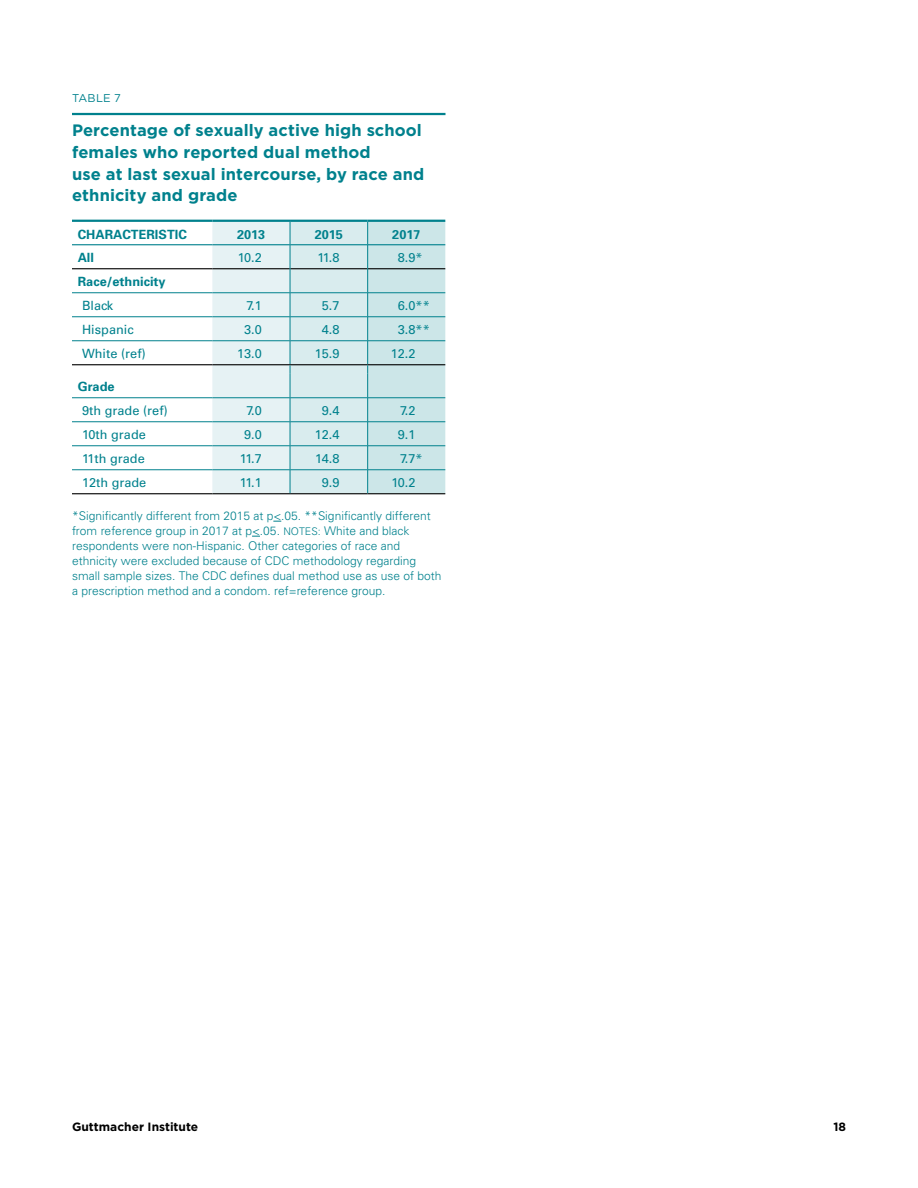
<style>
.page{position:relative;width:918px;height:1188px;background:#fff}
.page>*{position:absolute;margin:0;border:0;box-sizing:border-box;transform-origin:0 0}
.t1{font:700 16.5px/21.8px "Gotham";letter-spacing:.005em;color:#00818d}
.t2{font:12.75px "Univers";color:#00818d}
.t3{font:700 12.75px "Univers";color:#00818d}
.t4{font:300 12px/15px "Univers";color:#00818d}
.t5{font:700 12px "Gotham";color:#000}
.t6{font:11.25px "Gotham";letter-spacing:.02em;color:#00818d}
.s1{font-size:10.5px}
</style>
<div class="page">
<hr style="left:72px;top:493px;width:140px;height:1px;background:#000">
<hr style="left:72px;top:268px;width:140px;height:1px;background:#000">
<hr style="left:72px;top:293px;width:140px;height:1px;background:#00818d">
<hr style="left:72px;top:317px;width:140px;height:1px;background:#00818d">
<hr style="left:72px;top:341px;width:140px;height:1px;background:#00818d">
<hr style="left:72px;top:398px;width:140px;height:1px;background:#00818d">
<hr style="left:72px;top:422px;width:140px;height:1px;background:#00818d">
<hr style="left:72px;top:446px;width:140px;height:1px;background:#00818d">
<hr style="left:72px;top:470px;width:140px;height:1px;background:#00818d">
<hr style="left:72px;top:244px;width:140px;height:1px;background:#00818d">
<hr style="left:72px;top:220px;width:140px;height:2px;background:#00818d">
<hr style="left:212px;top:220px;width:78px;height:2px;background:#00818d">
<hr style="left:290px;top:220px;width:78px;height:2px;background:#00818d">
<hr style="left:368px;top:220px;width:77px;height:2px;background:#00818d">
<hr style="left:72px;top:364px;width:140px;height:1px;background:#000">
<svg style="left:212px;top:221px;width:233px;height:273px;background:#cde5e7"></svg>
<hr style="left:72px;top:113px;width:374px;height:2px;background:#00818d">
<p class="t6" style="left:72px;top:91px;width:50px">TABLE 7</p>
<h1 class="t1" style="left:72px;top:119px;width:354px">Percentage of sexually active high school females who reported dual method<br>use at last sexual intercourse, by race and ethnicity and grade</h1>
<p class="t3" style="left:78px;top:226px;width:111px">CHARACTERISTIC</p>
<p class="t3" style="left:237px;top:226px;width:30px">2013</p>
<p class="t3" style="left:315px;top:226px;width:30px">2015</p>
<p class="t3" style="left:392px;top:226px;width:30px">2017</p>
<p class="t3" style="left:78px;top:249px;width:18px">All</p>
<p class="t2" style="left:238px;top:249px;width:26px">10.2</p>
<p class="t2" style="left:318px;top:249px;width:23px">11.8</p>
<p class="t2" style="left:398px;top:249px;width:26px">8.9*</p>
<p class="t3" style="left:78px;top:273px;width:89px">Race/ethnicity</p>
<p class="t2" style="left:82px;top:297px;width:33px">Black</p>
<p class="t2" style="left:246px;top:297px;width:17px">7.1</p>
<p class="t2" style="left:322px;top:297px;width:19px">5.7</p>
<p class="t2" style="left:398px;top:297px;width:33px">6.0**</p>
<p class="t2" style="left:82px;top:321px;width:53px">Hispanic</p>
<p class="t2" style="left:244px;top:321px;width:19px">3.0</p>
<p class="t2" style="left:322px;top:321px;width:19px">4.8</p>
<p class="t2" style="left:398px;top:321px;width:33px">3.8**</p>
<p class="t2" style="left:82px;top:345px;width:65px">White (ref)</p>
<p class="t2" style="left:237px;top:345px;width:26px">13.0</p>
<p class="t2" style="left:315px;top:345px;width:26px">15.9</p>
<p class="t2" style="left:391px;top:345px;width:26px">12.2</p>
<p class="t3" style="left:78px;top:378px;width:38px">Grade</p>
<p class="t2" style="left:82px;top:402px;width:87px">9th grade (ref)</p>
<p class="t2" style="left:246px;top:402px;width:17px">7.0</p>
<p class="t2" style="left:322px;top:402px;width:19px">9.4</p>
<p class="t2" style="left:400px;top:402px;width:17px">7.2</p>
<p class="t2" style="left:82px;top:426px;width:65px">10th grade</p>
<p class="t2" style="left:244px;top:426px;width:19px">9.0</p>
<p class="t2" style="left:315px;top:426px;width:26px">12.4</p>
<p class="t2" style="left:398px;top:426px;width:19px">9.1</p>
<p class="t2" style="left:82px;top:450px;width:64px">11th grade</p>
<p class="t2" style="left:240px;top:450px;width:23px">11.7</p>
<p class="t2" style="left:315px;top:450px;width:26px">14.8</p>
<p class="t2" style="left:400px;top:450px;width:24px">7.7*</p>
<p class="t2" style="left:82px;top:474px;width:66px">12th grade</p>
<p class="t2" style="left:240px;top:474px;width:23px">11.1</p>
<p class="t2" style="left:322px;top:474px;width:19px">9.9</p>
<p class="t2" style="left:391px;top:474px;width:26px">10.2</p>
<p class="t4" style="left:72px;top:508px;width:371px">*Significantly different from 2015 at p&lt;.05. **Significantly different from reference group in 2017 at p&lt;.05. <span class="s1">NOTES:</span> White and black respondents were non-Hispanic. Other categories of race and ethnicity were excluded because of CDC methodology regarding small sample sizes. The CDC defines dual method use as use of both a prescription method and a condom. ref=reference group.</p>
<p class="t5" style="left:72px;top:1119px;width:128px">Guttmacher Institute</p>
<p class="t5" style="left:833px;top:1119px;width:14px">18</p>
</div>
